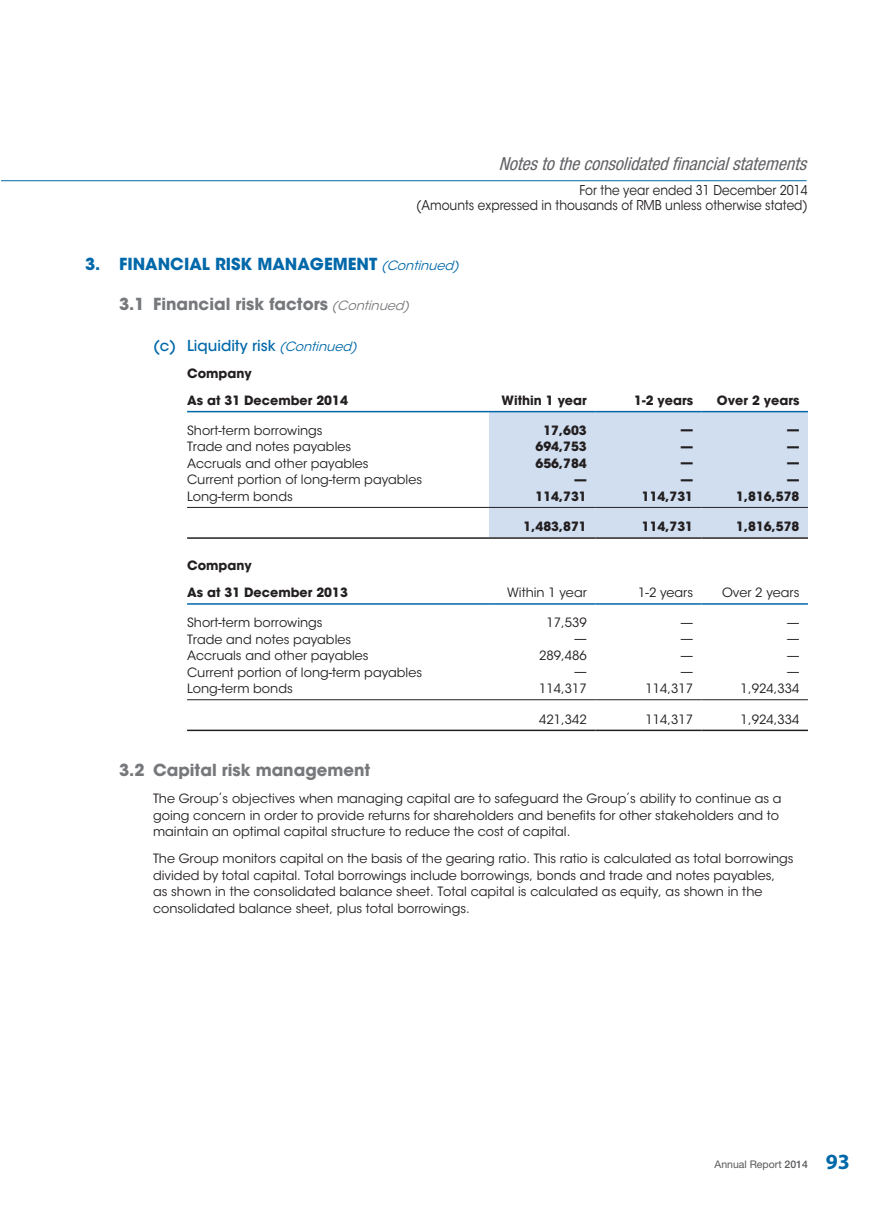
<style>
.page{position:relative;width:893px;height:1212px;background:#fff}
.page>*{position:absolute;margin:0;border:0;box-sizing:border-box;transform-origin:0 0}
.t1{font:italic condensed 18px "Helvetica Neue LT Std";color:#636366}
.t2{font:700 16.5px "ITC Avant Garde Std";color:#76787b}
.t3{font:700 16.5px "ITC Avant Garde Std";color:#0068a9}
.t4{font:500 15px "ITC Avant Garde Std";color:#0068a9}
.t5{font:13.5px/15px "ITC Avant Garde Std";color:#231f20;text-align:right;scale:.9 1}
.t6{font:12.75px/16.5px "ITC Avant Garde Std";color:#231f20}
.t7{font:700 12.75px/27px "ITC Avant Garde Std";color:#231f20}
.t8{font:10.5px "Helvetica Neue LT Std";color:#57585a}
.s1{font-weight:400;font-style:italic;font-size:12.75px}
.s2{font-weight:500}
.s3{font-family:"Myriad Pro";font-weight:700;font-size:21.75px;color:#0068a9}
</style>
<div class="page">
<hr style="left:1px;top:180px;width:806px;height:1px;background:#0068a9">
<div style="left:489px;top:412px;width:319px;height:125px;background:#d0deef"></div>
<hr style="left:187px;top:411px;width:302px;height:1px;background:#0068a9">
<hr style="left:489px;top:411px;width:106px;height:1px;background:#0068a9">
<hr style="left:595px;top:411px;width:107px;height:1px;background:#0068a9">
<hr style="left:702px;top:411px;width:106px;height:1px;background:#0068a9">
<hr style="left:187px;top:507px;width:302px;height:1px;background:#231f20">
<hr style="left:489px;top:507px;width:106px;height:1px;background:#231f20">
<hr style="left:595px;top:507px;width:107px;height:1px;background:#231f20">
<hr style="left:702px;top:507px;width:106px;height:1px;background:#231f20">
<hr style="left:187px;top:537px;width:302px;height:2px;background:#231f20">
<hr style="left:489px;top:537px;width:106px;height:2px;background:#231f20">
<hr style="left:595px;top:537px;width:107px;height:2px;background:#231f20">
<hr style="left:702px;top:537px;width:106px;height:2px;background:#231f20">
<hr style="left:187px;top:603px;width:302px;height:2px;background:#0068a9">
<hr style="left:489px;top:603px;width:106px;height:2px;background:#0068a9">
<hr style="left:595px;top:603px;width:107px;height:2px;background:#0068a9">
<hr style="left:702px;top:603px;width:106px;height:2px;background:#0068a9">
<hr style="left:187px;top:699px;width:302px;height:1px;background:#231f20">
<hr style="left:489px;top:699px;width:106px;height:1px;background:#231f20">
<hr style="left:595px;top:699px;width:107px;height:1px;background:#231f20">
<hr style="left:702px;top:699px;width:106px;height:1px;background:#231f20">
<hr style="left:187px;top:730px;width:302px;height:1px;background:#231f20">
<hr style="left:489px;top:730px;width:106px;height:1px;background:#231f20">
<hr style="left:595px;top:730px;width:107px;height:1px;background:#231f20">
<hr style="left:702px;top:730px;width:106px;height:1px;background:#231f20">
<h1 class="t1" style="left:499px;top:153px;width:314px">Notestotheconsolidatedfinancialstatements</h1>
<p class="t5" style="left:416px;top:183px;width:437px">For the year ended 31 December 2014<br>(Amounts expressed in thousands of RMB unless otherwise stated)</p>
<p class="t3" style="left:85px;top:253px;width:379px">3. FINANCIAL RISK MANAGEMENT <span class="s1">(Continued)</span></p>
<p class="t2" style="left:119px;top:294px;width:296px">3.1 Financial risk factors <span class="s1">(Continued)</span></p>
<p class="t4" style="left:153px;top:336px;width:209px">(c) Liquidity risk <span class="s1">(Continued)</span></p>
<p class="t7" style="left:187px;top:360px;width:162px">Company<br>As at 31 December 2014</p>
<p class="t7" style="left:501px;top:387px;width:87px">Within 1 year</p>
<p class="t7" style="left:634px;top:387px;width:60px">1-2 years</p>
<p class="t7" style="left:717px;top:387px;width:84px">Over 2 years</p>
<p class="t6" style="left:187px;top:422px;width:137px">Short-term borrowings</p>
<p class="t7" style="left:543px;top:417px;width:45px">17,603</p>
<p class="t7" style="left:680px;top:416px;width:14px">—</p>
<p class="t7" style="left:787px;top:416px;width:14px">—</p>
<p class="t6" style="left:187px;top:439px;width:166px">Trade and notes payables</p>
<p class="t7" style="left:535px;top:433px;width:53px">694,753</p>
<p class="t7" style="left:680px;top:432px;width:14px">—</p>
<p class="t7" style="left:787px;top:432px;width:14px">—</p>
<p class="t6" style="left:187px;top:455px;width:183px">Accruals and other payables</p>
<p class="t7" style="left:535px;top:450px;width:53px">656,784</p>
<p class="t7" style="left:680px;top:449px;width:14px">—</p>
<p class="t7" style="left:787px;top:449px;width:14px">—</p>
<p class="t6" style="left:187px;top:472px;width:237px">Current portion of long-term payables</p>
<p class="t7" style="left:574px;top:465px;width:14px">—</p>
<p class="t7" style="left:680px;top:465px;width:14px">—</p>
<p class="t7" style="left:787px;top:465px;width:14px">—</p>
<p class="t6" style="left:187px;top:488px;width:107px">Long-term bonds</p>
<p class="t7" style="left:535px;top:483px;width:53px">114,731</p>
<p class="t7" style="left:642px;top:483px;width:53px">114,731</p>
<p class="t7" style="left:736px;top:483px;width:65px">1,816,578</p>
<p class="t7" style="left:524px;top:513px;width:65px">1,483,871</p>
<p class="t7" style="left:642px;top:513px;width:53px">114,731</p>
<p class="t7" style="left:736px;top:513px;width:65px">1,816,578</p>
<p class="t7" style="left:187px;top:552px;width:162px">Company<br>As at 31 December 2013</p>
<p class="t6" style="left:507px;top:584px;width:81px">Within 1 year</p>
<p class="t6" style="left:638px;top:584px;width:56px">1-2 years</p>
<p class="t6" style="left:722px;top:584px;width:79px">Over 2 years</p>
<p class="t6" style="left:187px;top:614px;width:137px">Short-term borrowings</p>
<p class="t6" style="left:546px;top:614px;width:42px">17,539</p>
<p class="t6" style="left:680px;top:614px;width:14px">—</p>
<p class="t6" style="left:787px;top:614px;width:14px">—</p>
<p class="t6" style="left:187px;top:631px;width:166px">Trade and notes payables</p>
<p class="t6" style="left:574px;top:630px;width:14px">—</p>
<p class="t6" style="left:680px;top:630px;width:14px">—</p>
<p class="t6" style="left:787px;top:630px;width:14px">—</p>
<p class="t6" style="left:187px;top:647px;width:183px">Accruals and other payables</p>
<p class="t6" style="left:539px;top:647px;width:49px">289,486</p>
<p class="t6" style="left:680px;top:647px;width:14px">—</p>
<p class="t6" style="left:787px;top:647px;width:14px">—</p>
<p class="t6" style="left:187px;top:664px;width:237px">Current portion of long-term payables</p>
<p class="t6" style="left:574px;top:663px;width:14px">—</p>
<p class="t6" style="left:680px;top:663px;width:14px">—</p>
<p class="t6" style="left:787px;top:663px;width:14px">—</p>
<p class="t6" style="left:187px;top:680px;width:107px">Long-term bonds</p>
<p class="t6" style="left:539px;top:680px;width:49px">114,317</p>
<p class="t6" style="left:645px;top:680px;width:49px">114,317</p>
<p class="t6" style="left:741px;top:680px;width:60px">1,924,334</p>
<p class="t6" style="left:539px;top:711px;width:49px">421,342</p>
<p class="t6" style="left:645px;top:711px;width:49px">114,317</p>
<p class="t6" style="left:741px;top:711px;width:60px">1,924,334</p>
<p class="t2" style="left:119px;top:759px;width:253px">3.2 Capital risk management</p>
<p class="t6" style="left:153px;top:790px;width:630px">The Group’s objectives when managing capital are to safeguard the Group’s ability to continue as a going concern in order to provide returns for shareholders and benefits for other stakeholders and to maintain an optimal capital structure to reduce the cost of capital.</p>
<p class="t6" style="left:153px;top:850px;width:642px">The Group monitors capital on the basis of the gearing ratio. This ratio is calculated as total borrowings divided by total capital. Total borrowings include borrowings, bonds and trade and notes payables,<br>as shown in the consolidated balance sheet. Total capital is calculated as equity, as shown in the consolidated balance sheet, plus total borrowings.</p>
<p class="t8" style="left:715px;top:1158px;width:137px">Annual Report <span class="s2">2014</span> <span class="s3">93</span></p>
</div>
